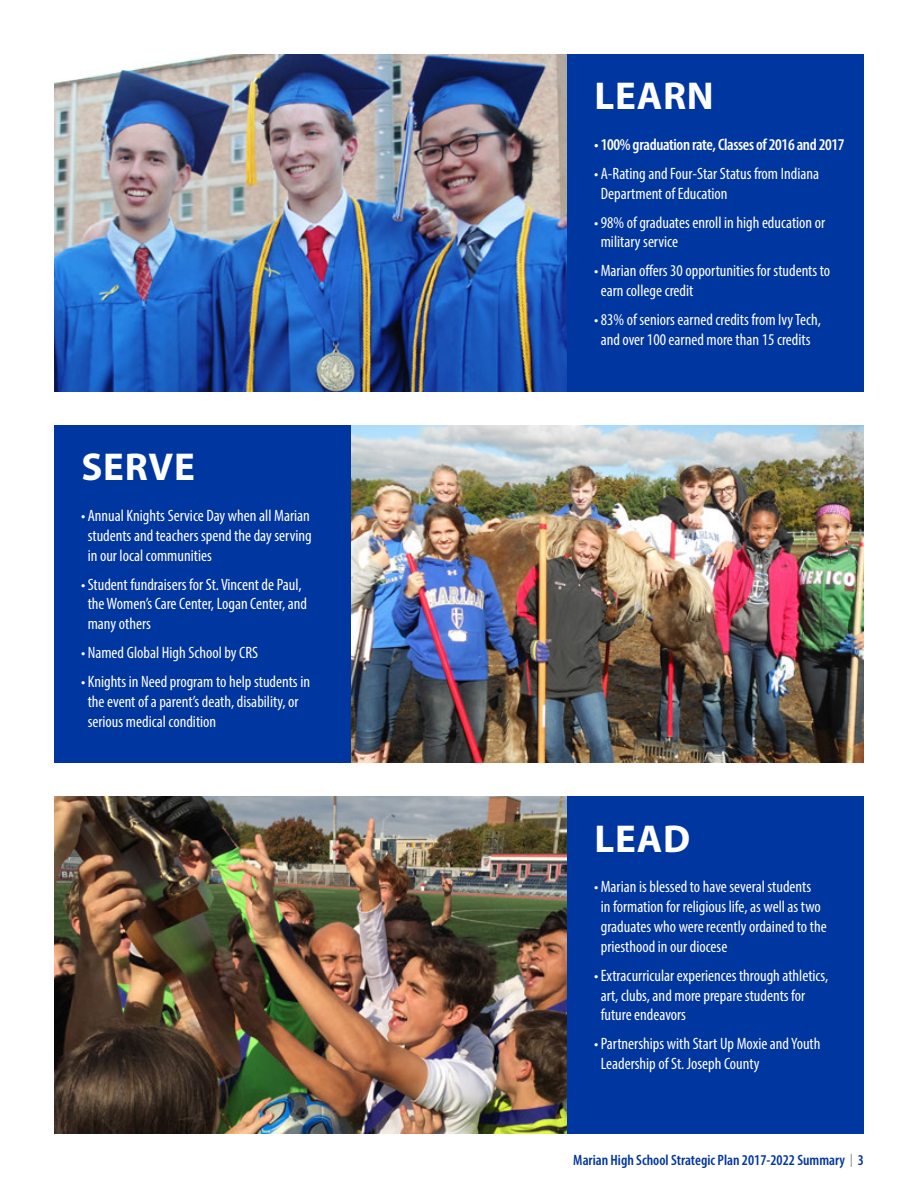
<style>
.page{position:relative;width:918px;height:1188px;background:#fff}
.page>*{position:absolute;margin:0;border:0;box-sizing:border-box;transform-origin:0 0}
.t1{font:700 39px "Myriad Pro";letter-spacing:.02em;color:#fff}
.t2{font:condensed 16.5px/19.8px "Myriad Pro";color:#fff}
.t3{font:600 condensed 16.5px "Myriad Pro";letter-spacing:-.02em;color:#fff}
.t4{font:600 condensed 15px "Myriad Pro";color:#0036a0}
.s1{font-weight:300;font-size:19.5px;color:#808285}
</style>
<div class="page">
<div style="left:567px;top:54px;width:297px;height:338px;background:#0036a0"></div>
<img style="left:54px;top:54px;width:513px;height:338px">
<div style="left:54px;top:425px;width:297px;height:338px;background:#0036a0"></div>
<img style="left:351px;top:425px;width:513px;height:338px">
<div style="left:567px;top:796px;width:297px;height:338px;background:#0036a0"></div>
<img style="left:54px;top:796px;width:513px;height:338px">
<p class="t1" style="left:81px;top:442px;width:115px">SERVE</p>
<p class="t2" style="left:88px;top:506px;width:225px;text-align:justify;text-indent:-7px">• Annual Knights Service Day when all Marian students and teachers spend the day serving in our local communities</p>
<p class="t2" style="left:88px;top:574px;width:221px;text-indent:-7px">•Student fundraisers for St. Vincent de Paul, the Women’s Care Center, Logan Center, and many others</p>
<p class="t2" style="left:81px;top:643px;width:179px">• Named Global High School by CRS</p>
<p class="t2" style="left:88px;top:672px;width:224px;text-indent:-7px">• Knights in Need program to help students in the event of a parent’s death, disability, or serious medical condition</p>
<p class="t1" style="left:594px;top:71px;width:121px">LEARN</p>
<p class="t3" style="left:594px;top:134px;width:252px">• 100% graduation rate, Classes of 2016 and 2017</p>
<p class="t2" style="left:601px;top:163px;width:220px;text-indent:-7px">• A-Rating and Four-Star Status from Indiana<br>Department of Education</p>
<p class="t2" style="left:601px;top:212px;width:226px;text-indent:-7px">•98% of graduates enroll in high education or military service</p>
<p class="t2" style="left:601px;top:261px;width:231px;text-indent:-7px">• Marian offers 30 opportunities for students to earn college credit</p>
<p class="t2" style="left:594px;top:310px;width:229px;text-align:center">•83% of seniors earned credits from Ivy Tech, and over 100 earned more than 15 credits</p>
<p class="t1" style="left:594px;top:813px;width:97px">LEAD</p>
<p class="t2" style="left:601px;top:877px;width:227px;text-indent:-7px">• Marian is blessed to have several students<br>in formation for religious life, as well as two graduates who were recently ordained to the priesthood in our diocese</p>
<p class="t2" style="left:601px;top:965px;width:229px;text-indent:-7px">•Extracurricular experiences through athletics, art, clubs, and more prepare students for future endeavors</p>
<p class="t2" style="left:601px;top:1034px;width:221px;text-indent:-7px">•Partnerships with Start Up Moxie and Youth<br>Leadership of St. Joseph County</p>
<p class="t4" style="left:573px;top:1151px;width:292px">Marian High School Strategic Plan 2017-2022 Summary <span class="s1">I</span> 3</p>
</div>
